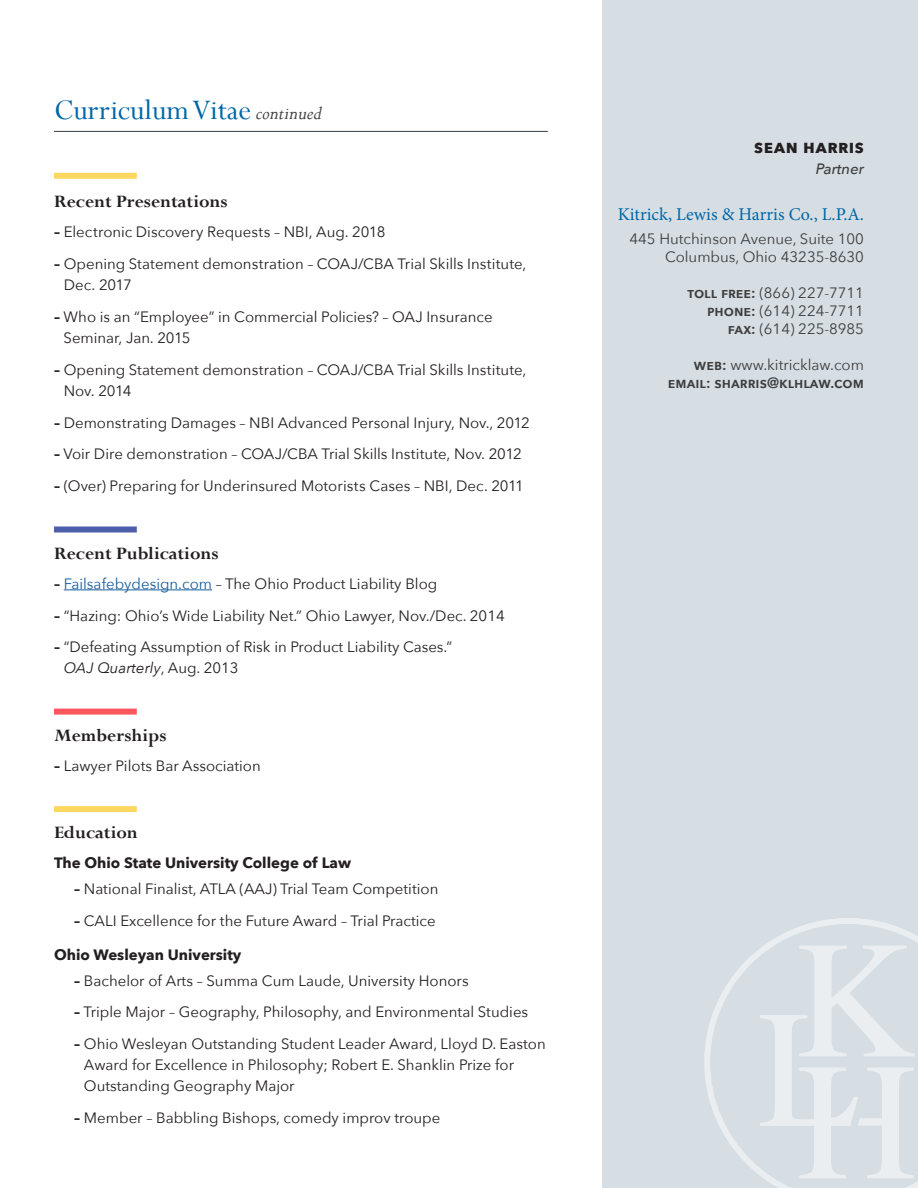
<style>
.page{position:relative;width:918px;height:1188px;background:#fff}
.page>*{position:absolute;margin:0;border:0;box-sizing:border-box;transform-origin:0 0}
.Headline{font:31.5px "Perpetua";color:#0066a6}
.Headline-2{font:700 19.5px "Perpetua";color:#231f20}
.t1{font:18px "Minion Pro";color:#0066a6}
.t2{font:700 18px "Avenir Next";letter-spacing:.025em;color:#231f20}
.text{font:15px/21px "Avenir Next";color:#231f20}
.t3{font:15px/18px "Avenir Next";color:#3e3e3f;text-align:right}
.text-2{font:700 15px "Avenir Next";color:#231f20}
.t4{font:600 15px/18px "Avenir Next";color:#3e3e3f;text-align:right}
.t5{font:italic 500 15px "Avenir Next";color:#3e3e3f}
.s1{font-style:italic;font-size:21px;color:#3e3e3f}
.s2{font-weight:700}
.s3{color:#175d9e}
.s4{font-style:italic}
.s5{font-weight:600}
.s6{font-weight:400}
</style>
<div class="page">
<div style="left:602px;top:0;width:316px;height:1188px;background:#d6dee3"></div>
<svg style="left:704px;top:918px;width:214px;height:270px"></svg>
<svg style="left:760px;top:946px;width:155px;height:232px"></svg>
<hr style="left:64px;top:589px;width:148px;height:1px;background:#175d9e">
<div style="left:54px;top:173px;width:83px;height:6px;background:#fcd861"></div>
<div style="left:54px;top:526px;width:83px;height:6px;background:#4d5fab"></div>
<div style="left:54px;top:709px;width:83px;height:6px;background:#fc575c"></div>
<div style="left:54px;top:806px;width:83px;height:6px;background:#fcd861"></div>
<hr style="left:54px;top:131px;width:494px;height:1px;background:#333d47">
<p class="Headline" style="left:54px;top:90px;width:269px">Curriculum Vitae <span class="s1">continued</span></p>
<p class="Headline-2" style="left:54px;top:190px;width:175px">Recent Presentations</p>
<p class="text" style="left:54px;top:221px;width:333px"><span class="s2">–</span> Electronic Discovery Requests – NBI, Aug. 2018</p>
<p class="text" style="left:64px;top:253px;width:464px;text-indent:-10px"><span class="s2">–</span> Opening Statement demonstration – COAJ/CBA Trial Skills Institute,<br>Dec. 2017</p>
<p class="text" style="left:64px;top:306px;width:431px;text-indent:-10px"><span class="s2">–</span> Who is an “Employee” in Commercial Policies? – OAJ Insurance<br>Seminar, Jan. 2015</p>
<p class="text" style="left:64px;top:358px;width:464px;text-indent:-10px"><span class="s2">–</span> Opening Statement demonstration – COAJ/CBA Trial Skills Institute,<br>Nov. 2014</p>
<p class="text" style="left:54px;top:411px;width:478px"><span class="s2">–</span> Demonstrating Damages – NBI Advanced Personal Injury, Nov., 2012</p>
<p class="text" style="left:54px;top:443px;width:469px"><span class="s2">–</span> Voir Dire demonstration – COAJ/CBA Trial Skills Institute, Nov. 2012</p>
<p class="text" style="left:54px;top:475px;width:471px"><span class="s2">–</span> (Over) Preparing for Underinsured Motorists Cases – NBI, Dec. 2011</p>
<p class="Headline-2" style="left:54px;top:541px;width:166px">Recent Publications</p>
<p class="text" style="left:54px;top:572px;width:385px"><span class="s2">–</span> <span class="s3">Failsafebydesign.com</span> – The Ohio Product Liability Blog</p>
<p class="text" style="left:54px;top:604px;width:452px"><span class="s2">–</span> “Hazing: Ohio’s Wide Liability Net.” Ohio Lawyer, Nov./Dec. 2014</p>
<p class="text" style="left:64px;top:636px;width:390px;text-indent:-10px"><span class="s2">–</span> “Defeating Assumption of Risk in Product Liability Cases.”<br><span class="s4">OAJ Quarterly</span>, Aug. 2013</p>
<p class="Headline-2" style="left:54px;top:723px;width:114px">Memberships</p>
<p class="text" style="left:54px;top:754px;width:208px"><span class="s2">–</span> Lawyer Pilots Bar Association</p>
<p class="Headline-2" style="left:54px;top:820px;width:85px">Education</p>
<p class="text-2" style="left:54px;top:850px;width:299px">The Ohio State University College of Law</p>
<p class="text" style="left:74px;top:877px;width:366px"><span class="s2">–</span> National Finalist, ATLA (AAJ) Trial Team Competition</p>
<p class="text" style="left:74px;top:909px;width:363px"><span class="s2">–</span> CALI Excellence for the Future Award – Trial Practice</p>
<p class="text-2" style="left:54px;top:942px;width:189px">Ohio Wesleyan University</p>
<p class="text" style="left:74px;top:969px;width:396px"><span class="s2">–</span> Bachelor of Arts – Summa Cum Laude, University Honors</p>
<p class="text" style="left:74px;top:1001px;width:456px"><span class="s2">–</span> Triple Major – Geography, Philosophy, and Environmental Studies</p>
<p class="text" style="left:84px;top:1033px;width:463px;text-indent:-10px"><span class="s2">–</span> Ohio Wesleyan Outstanding Student Leader Award, Lloyd D. Easton<br>Award for Excellence in Philosophy; Robert E. Shanklin Prize for<br>Outstanding Geography Major</p>
<p class="text" style="left:74px;top:1107px;width:368px"><span class="s2">–</span> Member – Babbling Bishops, comedy improv troupe</p>
<p class="t2" style="left:754px;top:131px;width:111px">sean harris</p>
<p class="t5" style="left:816px;top:156px;width:50px">Partner</p>
<p class="t1" style="left:618px;top:202px;width:248px">Kitrick, Lewis &amp; Harris Co., L.P.A.</p>
<p class="t3" style="left:630px;top:229px;width:236px">445 Hutchinson Avenue, Suite 100<br>Columbus, Ohio 43235-8630</p>
<p class="t3" style="left:688px;top:283px;width:178px"><span class="s5">toll free:</span> (866) 227-7711 <span class="s5">phone:</span> (614) 224-7711 <span class="s5">fax:</span> (614) 225-8985</p>
<p class="t4" style="left:668px;top:355px;width:198px">web: <span class="s6">www.kitricklaw.com </span>email: sharris@klhlaw.com</p>
</div>
